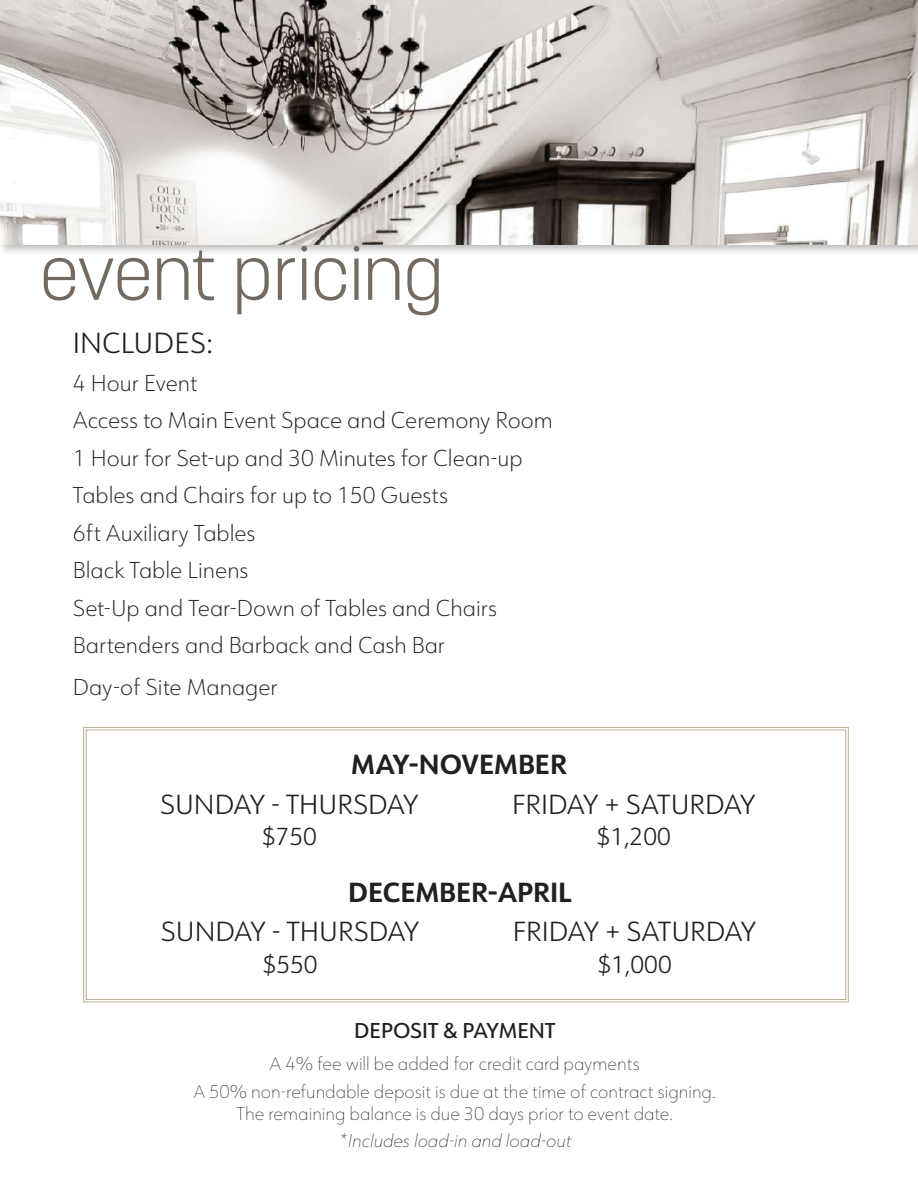
<style>
.page{position:relative;width:918px;height:1188px;background:#fff}
.page>*{position:absolute;margin:0;border:0;box-sizing:border-box;transform-origin:0 0}
.t1{font:300 73.5px "Korolev";color:#746a60}
.t2{font:300 28.5px "URW Form";color:#231f20}
.t3{font:300 27px "URW Form";color:#231f20}
.t4{font:700 27px "URW Form";color:#231f20}
.t5{font:300 24px "URW Form";color:#231f20}
.t6{font:200 22.5px/37.5px "URW Form";color:#231f20}
.t7{font:500 21px "URW Form";color:#231f20}
.t8{font:100 18px/28.5px "URW Form";color:#231f20;text-align:center}
.t9{font:italic 100 18px "URW Form";color:#231f20}
</style>
<div class="page">
<svg style="left:83px;top:727px;width:766px;height:275px"></svg>
<div style="left:86px;top:730px;width:760px;height:270px;border:1px solid #bbae94"></div>
<div style="left:0;top:0;width:918px;height:257px;background:#231f20;opacity:.3"></div>
<img style="left:0;top:0;width:918px;height:244px">
<h1 class="t1" style="left:40px;top:227px;width:405px">event pricing</h1>
<p class="t2" style="left:73px;top:324px;width:141px">INCLUDES:</p>
<p class="t6" style="left:73px;top:363px;width:482px">4 Hour Event<br>Access to Main Event Space and Ceremony Room<br>1 Hour for Set-up and 30 Minutes for Clean-up<br>Tables and Chairs for up to 150 Guests<br>6ft Auxiliary Tables<br>Black Table Linens<br>Set-Up and Tear-Down of Tables and Chairs<br>Bartenders and Barback and Cash Bar</p>
<p class="t6" style="left:73px;top:668px;width:207px">Day-of Site Manager</p>
<p class="t4" style="left:351px;top:745px;width:217px">MAY-NOVEMBER</p>
<p class="t3" style="left:160px;top:786px;width:260px">SUNDAY - THURSDAY</p>
<p class="t5" style="left:262px;top:821px;width:56px">$750</p>
<p class="t3" style="left:512px;top:786px;width:245px">FRIDAY + SATURDAY</p>
<p class="t5" style="left:597px;top:821px;width:76px">$1,200</p>
<p class="t4" style="left:348px;top:873px;width:225px">DECEMBER-APRIL</p>
<p class="t3" style="left:161px;top:914px;width:260px">SUNDAY - THURSDAY</p>
<p class="t5" style="left:263px;top:948px;width:56px">$550</p>
<p class="t3" style="left:513px;top:914px;width:245px">FRIDAY + SATURDAY</p>
<p class="t5" style="left:597px;top:948px;width:76px">$1,000</p>
<p class="t7" style="left:354px;top:1016px;width:203px">DEPOSIT &amp; PAYMENT</p>
<p class="t8" style="left:193px;top:1049px;width:524px">A 4% fee will be added for credit card payments<br>A 50% non-refundable deposit is due at the time of contract signing.</p>
<p class="t8" style="left:236px;top:1099px;width:438px">The remaining balance is due 30 days prior to event date.</p>
<p class="t9" style="left:338px;top:1129px;width:236px">*Includes load-in and load-out</p>
</div>
